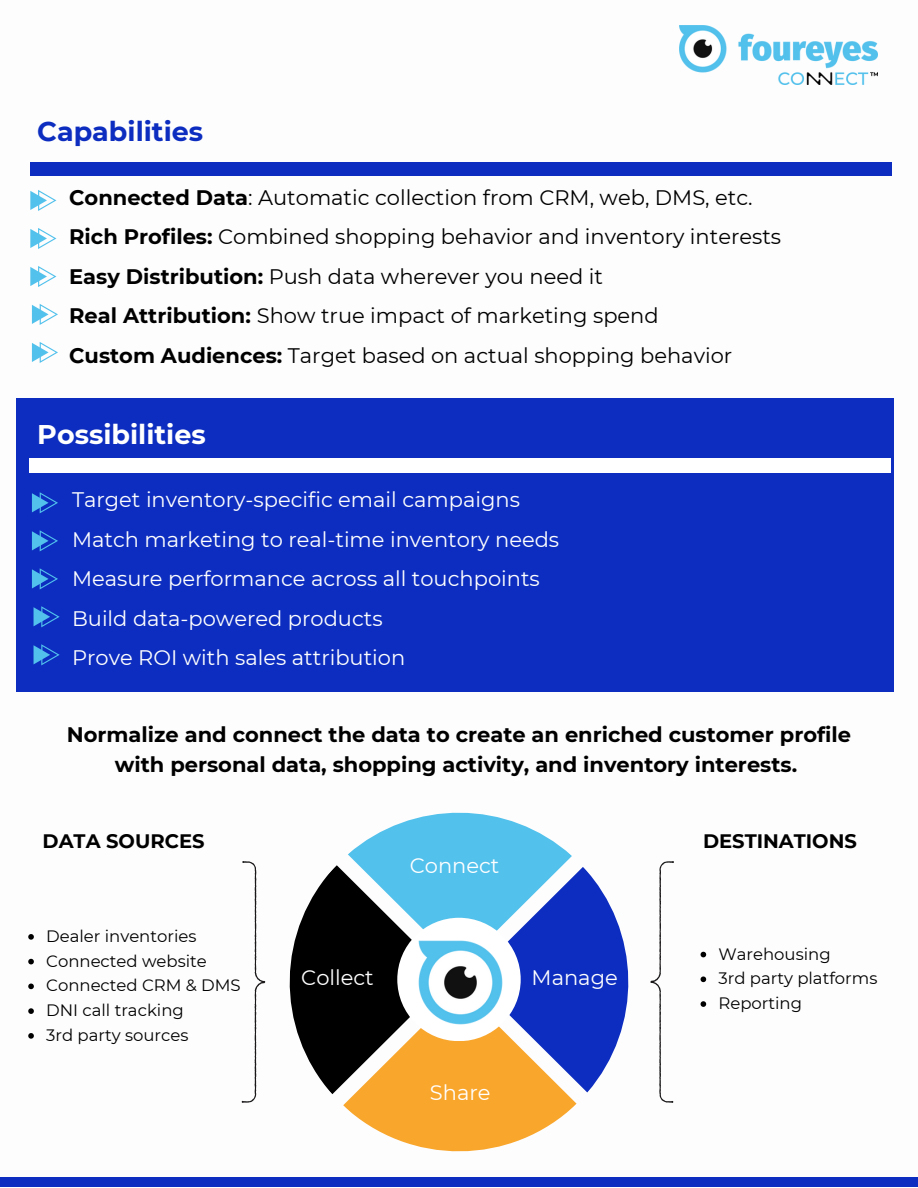
<style>
.page{position:relative;width:918px;height:1188px;background:#fff}
.page>*{position:absolute;margin:0;border:0;box-sizing:border-box;transform-origin:0 0}
.t1{font:700 27px "Montserrat";color:#fff}
.t2{font:700 27px "Montserrat";color:#0c2dbf}
.t3{font:21px/39.3px "Montserrat";color:#000}
.t4{font:21px/39.3px "Montserrat";color:#fff}
.t5{font:700 21px/30.3px "Montserrat";color:#000;text-align:center}
.t6{font:700 19.5px "Montserrat";color:#000}
.t7{font:16.5px "Montserrat";color:#000}
.s1{font-weight:700}
</style>
<div class="page">
<div style="left:30px;top:162px;width:861px;height:14px;background:#0c2dbf"></div>
<div style="left:16px;top:398px;width:877px;height:294px;background:#0c2dbf"></div>
<svg style="left:32px;top:342px;width:26px;height:21px"></svg>
<div style="left:0;top:1177px;width:918px;height:10px;background:#0c2dbf"></div>
<img style="left:680px;top:25px;width:198px;height:60px">
<div style="left:30px;top:458px;width:861px;height:14px;background:#fff"></div>
<svg style="left:343px;top:1040px;width:234px;height:112px;fill:#f9a62c"></svg>
<svg style="left:265px;top:865px;width:185px;height:230px"></svg>
<svg style="left:472px;top:867px;width:157px;height:226px;fill:#0c2dbf"></svg>
<svg style="left:348px;top:812px;width:224px;height:155px;fill:#52c1ec"></svg>
<div style="left:397px;top:918px;width:124px;height:123px;background:#fff;border-radius:50%"></div>
<img style="left:418px;top:940px;width:85px;height:84px">
<svg style="left:242px;top:861px;width:23px;height:242px"></svg>
<svg style="left:28px;top:934px;width:6px;height:6px"></svg>
<svg style="left:28px;top:959px;width:6px;height:5px"></svg>
<svg style="left:28px;top:984px;width:6px;height:5px"></svg>
<svg style="left:28px;top:1008px;width:6px;height:6px"></svg>
<svg style="left:28px;top:1033px;width:6px;height:6px"></svg>
<svg style="left:701px;top:952px;width:5px;height:5px"></svg>
<svg style="left:701px;top:977px;width:5px;height:5px"></svg>
<svg style="left:701px;top:1001px;width:5px;height:6px"></svg>
<svg style="left:650px;top:861px;width:24px;height:242px"></svg>
<svg style="left:32px;top:304px;width:26px;height:21px"></svg>
<svg style="left:30px;top:266px;width:26px;height:21px"></svg>
<svg style="left:30px;top:228px;width:26px;height:21px"></svg>
<svg style="left:30px;top:190px;width:26px;height:21px"></svg>
<svg style="left:34px;top:644px;width:25px;height:21px"></svg>
<svg style="left:34px;top:606px;width:25px;height:21px"></svg>
<svg style="left:32px;top:568px;width:26px;height:21px"></svg>
<svg style="left:32px;top:530px;width:26px;height:21px"></svg>
<svg style="left:32px;top:492px;width:26px;height:21px"></svg>
<p class="t2" style="left:37px;top:115px;width:167px">Capabilities</p>
<h1 class="t3" style="left:69px;top:178px;width:713px"><span class="s1">Connected Data</span>: Automatic collection from CRM, web, DMS, etc.<br><span class="s1">Rich Profiles:</span> Combined shopping behavior and inventory interests <span class="s1">Easy Distribution:</span> Push data wherever you need it<br><span class="s1">Real Attribution:</span> Show true impact of marketing spend<br><span class="s1">Custom Audiences:</span> Target based on actual shopping behavior</h1>
<p class="t1" style="left:37px;top:418px;width:170px">Possibilities</p>
<p class="t4" style="left:72px;top:480px;width:489px">Target inventory-specific email campaigns Match marketing to real-time inventory needs Measure performance across all touchpoints Build data-powered products<br>Prove ROI with sales attribution</p>
<p class="t5" style="left:67px;top:719px;width:786px">Normalize and connect the data to create an enriched customer profile with personal data, shopping activity, and inventory interests.</p>
<p class="t6" style="left:43px;top:829px;width:163px">DATA SOURCES</p>
<h4 class="t6" style="left:703px;top:829px;width:155px">DESTINATIONS</h4>
<p class="t7" style="left:46px;top:926px;width:152px">Dealer inventories</p>
<p class="t7" style="left:46px;top:951px;width:162px">Connected website</p>
<p class="t7" style="left:46px;top:975px;width:196px">Connected CRM &amp; DMS</p>
<p class="t7" style="left:46px;top:1000px;width:139px">DNI call tracking</p>
<h1 class="t7" style="left:46px;top:1025px;width:144px">3rd party sources</h1>
<p class="t4" style="left:410px;top:846px;width:91px">Connect</p>
<p class="t4" style="left:301px;top:958px;width:74px">Collect</p>
<p class="t4" style="left:430px;top:1073px;width:62px">Share</p>
<p class="t4" style="left:532px;top:958px;width:88px">Manage</p>
<p class="t7" style="left:718px;top:944px;width:114px">Warehousing</p>
<p class="t7" style="left:718px;top:968px;width:161px">3rd party platforms</p>
<p class="t7" style="left:718px;top:993px;width:85px">Reporting</p>
</div>
